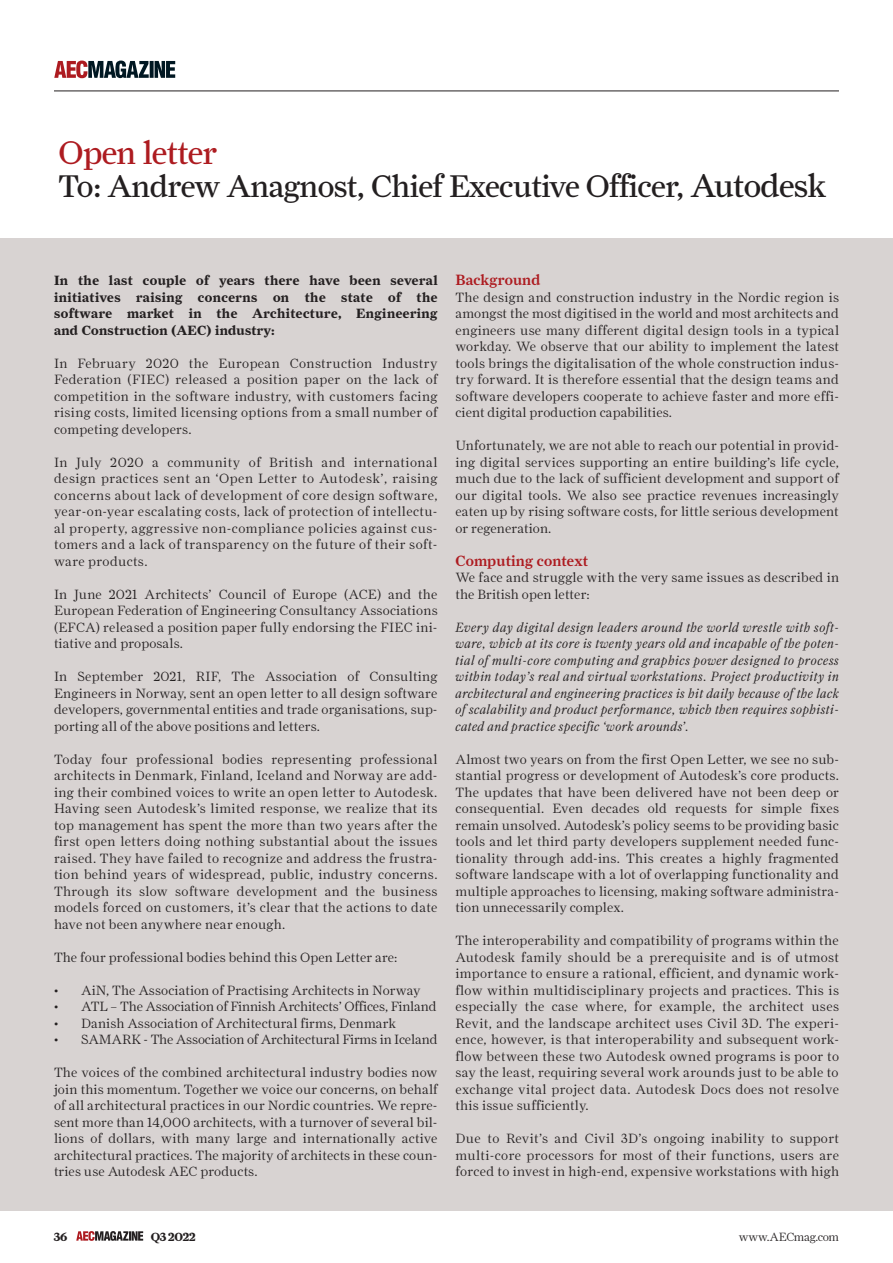
<style>
.page{position:relative;width:893px;height:1263px;background:#fff}
.page>*{position:absolute;margin:0;border:0;box-sizing:border-box;transform-origin:0 0}
.Body_copy{font:33px "Farnham Display";letter-spacing:-.02em;color:#ad1b20}
.Body_copy-2{font:31.5px "Farnham Display";letter-spacing:-.02em;color:#231f20}
.Body_copy-3{font:15px "Farnham Display Medium OSF";letter-spacing:.01em;color:#ad1b20}
.Body_copy-4{font:300 13.5px/16.5px "Farnham Display";letter-spacing:.01em;color:#231f20;text-align:justify}
.Body_copy-5{font:italic 300 13.5px/16.5px "Farnham Display";letter-spacing:.03em;color:#231f20;text-align:justify}
.Body_copy-6{font:700 13.5px/16.5px "Farnham Display";letter-spacing:.02em;color:#231f20;text-align:justify}
.t1{font:300 12px "Farnham Display";letter-spacing:-.025em;color:#231f20}
.t2{font:700 12px "Farnham Display";letter-spacing:-.025em;color:#231f20}
.s1{font-size:33px}
</style>
<div class="page">
<svg style="left:76px;top:1231px;width:67px;height:10px"></svg>
<div style="left:0;top:239px;width:893px;height:972px;background:#d8d3d2"></div>
<hr style="left:54px;top:91px;width:785px;height:1px;background:#231f20">
<svg style="left:54px;top:61px;width:121px;height:17px"></svg>
<p class="Body_copy" style="left:59px;top:133px;width:160px">Open letter</p>
<p class="Body_copy-2" style="left:59px;top:168px;width:770px">To: Andrew Anagnost, Chief Executive Officer, <span class="s1">Autodesk</span></p>
<p class="Body_copy-6" style="left:54px;top:272px;width:385px">In the last couple of years there have been several initiatives raising concerns on the state of the software market in the Architecture, Engineering and Construction (AEC) industry:</p>
<p class="Body_copy-4" style="left:54px;top:355px;width:385px">In February 2020 the European Construction Industry Federation (FIEC) released a position paper on the lack of competition in the software industry, with customers facing rising costs, limited licensing options from a small number of competing developers.</p>
<p class="Body_copy-4" style="left:54px;top:454px;width:385px">In July 2020 a community of British and international design practices sent an ‘Open Letter to Autodesk’, raising concerns about lack of development of core design software, year-on-year escalating costs, lack of protection of intellectu&shy;al property, aggressive non-compliance policies against cus&shy;tomers and a lack of transparency on the future of their soft&shy;ware products.</p>
<p class="Body_copy-4" style="left:54px;top:586px;width:385px">In June 2021 Architects’ Council of Europe (ACE) and the European Federation of Engineering Consultancy Associations (EFCA) released a position paper fully endorsing the FIEC ini&shy;tiative and proposals.</p>
<p class="Body_copy-4" style="left:54px;top:668px;width:385px">In September 2021, RIF, The Association of Consulting Engineers in Norway, sent an open letter to all design software developers, governmental entities and trade organisations, sup&shy;porting all of the above positions and letters.</p>
<p class="Body_copy-4" style="left:54px;top:751px;width:385px">Today four professional bodies representing professional architects in Denmark, Finland, Iceland and Norway are add&shy;ing their combined voices to write an open letter to Autodesk.<br>Having seen Autodesk’s limited response, we realize that its top management has spent the more than two years after the first open letters doing nothing substantial about the issues raised. They have failed to recognize and address the frustra&shy;tion behind years of widespread, public, industry concerns.<br>Through its slow software development and the business models forced on customers, it’s clear that the actions to date have not been anywhere near enough.</p>
<p class="Body_copy-4" style="left:54px;top:949px;width:345px">The four professional bodies behind this Open Letter are:</p>
<p class="Body_copy-4" style="left:54px;top:982px;width:368px">• AiN, The Association of Practising Architects in Norway</p>
<p class="Body_copy-4" style="left:54px;top:998px;width:384px">• ATL – The Association of Finnish Architects’ Offices, Finland</p>
<p class="Body_copy-4" style="left:54px;top:1015px;width:344px">• Danish Association of Architectural firms, Denmark</p>
<p class="Body_copy-4" style="left:54px;top:1031px;width:385px">• SAMARK - The Association of Architectural Firms in Iceland</p>
<p class="Body_copy-4" style="left:54px;top:1064px;width:385px">The voices of the combined architectural industry bodies now join this momentum. Together we voice our concerns, on behalf of all architectural practices in our Nordic countries. We repre&shy;sent more than 14,000 architects, with a turnover of several bil&shy;lions of dollars, with many large and internationally active architectural practices. The majority of architects in these coun&shy;tries use Autodesk AEC products.</p>
<p class="Body_copy-3" style="left:455px;top:271px;width:87px">Background</p>
<p class="Body_copy-4" style="left:455px;top:289px;width:385px">The design and construction industry in the Nordic region is amongst the most digitised in the world and most architects and engineers use many different digital design tools in a typical workday. We observe that our ability to implement the latest tools brings the digitalisation of the whole construction indus&shy;try forward. It is therefore essential that the design teams and software developers cooperate to achieve faster and more effi&shy;cient digital production capabilities.</p>
<p class="Body_copy-4" style="left:455px;top:437px;width:385px">Unfortunately, we are not able to reach our potential in provid&shy;ing digital services supporting an entire building’s life cycle, much due to the lack of sufficient development and support of our digital tools. We also see practice revenues increasingly eaten up by rising software costs, for little serious development or regeneration.</p>
<p class="Body_copy-3" style="left:455px;top:551px;width:134px">Computing context</p>
<p class="Body_copy-4" style="left:455px;top:569px;width:385px">We face and struggle with the very same issues as described in the British open letter:</p>
<p class="Body_copy-5" style="left:455px;top:619px;width:385px">Every day digital design leaders around the world wrestle with soft&shy;ware, which at its core is twenty years old and incapable of the poten&shy;tial of multi-core computing and graphics power designed to process within today’s real and virtual workstations. Project productivity in architectural and engineering practices is hit daily because of the lack of scalability and product performance, which then requires sophisti&shy;cated and practice specific ‘work arounds’.</p>
<p class="Body_copy-4" style="left:455px;top:751px;width:385px">Almost two years on from the first Open Letter, we see no sub&shy;stantial progress or development of Autodesk’s core products.<br>The updates that have been delivered have not been deep or consequential. Even decades old requests for simple fixes remain unsolved. Autodesk’s policy seems to be providing basic tools and let third party developers supplement needed func&shy;tionality through add-ins. This creates a highly fragmented software landscape with a lot of overlapping functionality and multiple approaches to licensing, making software administra&shy;tion unnecessarily complex.</p>
<p class="Body_copy-4" style="left:455px;top:932px;width:385px">The interoperability and compatibility of programs within the Autodesk family should be a prerequisite and is of utmost importance to ensure a rational, efficient, and dynamic work&shy;flow within multidisciplinary projects and practices. This is especially the case where, for example, the architect uses Revit, and the landscape architect uses Civil 3D. The experi&shy;ence, however, is that interoperability and subsequent work&shy;flow between these two Autodesk owned programs is poor to say the least, requiring several work arounds just to be able to exchange vital project data. Autodesk Docs does not resolve this issue sufficiently.</p>
<p class="Body_copy-4" style="left:455px;top:1130px;width:385px">Due to Revit’s and Civil 3D’s ongoing inability to support multi-core processors for most of their functions, users are forced to invest in high-end, expensive workstations with high</p>
<p class="t2" style="left:54px;top:1229px;width:15px">36</p>
<p class="t2" style="left:151px;top:1229px;width:46px">Q3 2022</p>
<p class="t1" style="left:739px;top:1230px;width:102px">www.AECmag.com</p>
</div>
